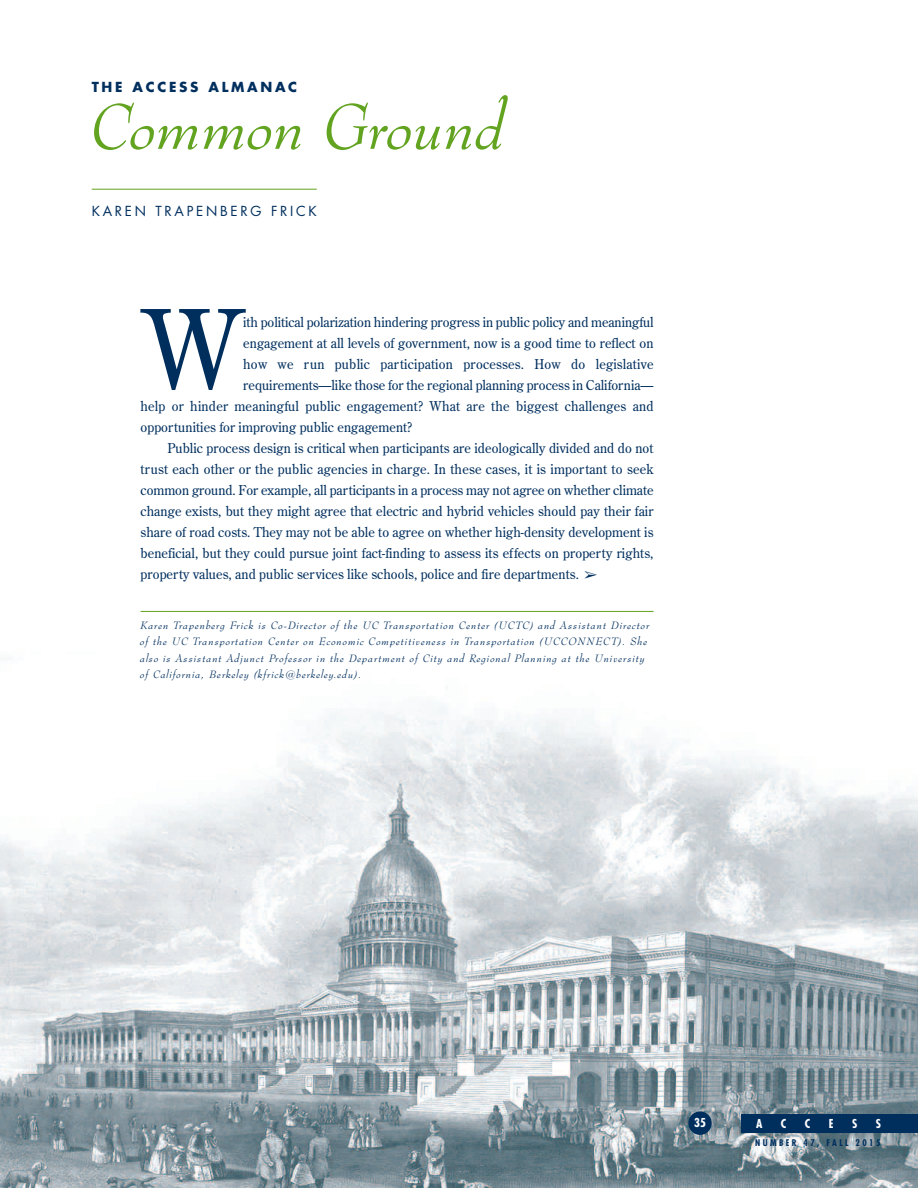
<style>
.page{position:relative;width:918px;height:1188px;background:#fff}
.page>*{position:absolute;margin:0;border:0;box-sizing:border-box;transform-origin:0 0}
.t1{font:110.7px "Century Old Style";color:#002f5e;scale:.96 1}
.t2{font:italic 63px "Bernhard Modern BT";color:#62a320}
.t3{font:13.5px "Century Old Style";letter-spacing:.005em;color:#002f5e;scale:.96 1}
.t4{font:13.5px "Futura";letter-spacing:.2em;color:#002f5e}
.t5{font:700 13.5px "Futura LT";letter-spacing:.2em;color:#002f5e}
.t6{font:700 condensed 12px "Futura";color:#fff}
.t7{font:italic 10.5px/16.5px "Bernhard Modern BT";letter-spacing:.09em;color:#002f5e}
.t8{font:700 condensed 9px "Futura";letter-spacing:.27em;color:#002f5e}
</style>
<div class="page">
<img style="left:0;top:686px;width:918px;height:502px">
<div style="left:688px;top:1112px;width:24px;height:23px;background:#002f5e;border-radius:50%"></div>
<div style="left:741px;top:1114px;width:177px;height:19px;background:#002f5e"></div>
<hr style="left:141px;top:611px;width:513px;height:1px;background:#62a320">
<hr style="left:92px;top:189px;width:225px;height:1px;background:#62a320">
<p class="t5" style="left:92px;top:78px;width:207px">THE ACCESS ALMANAC</p>
<h2 class="t2" style="left:92px;top:95px;width:417px">Common Ground</h2>
<p class="t4" style="left:92px;top:205px;width:227px">KAREN TRAPENBERG FRICK</p>
<h1 class="t1" style="left:143px;top:287px;width:106px">W</h1>
<p class="t3" style="left:243px;top:314px;width:429px">ith political polarization hindering progress in public policy and meaningful</p>
<p class="t3" style="left:243px;top:335px;width:429px">engagement at all levels of government, now is a good time to reflect on</p>
<p class="t3" style="left:243px;top:356px;width:429px">how we run public participation processes. How do legislative</p>
<p class="t3" style="left:243px;top:377px;width:429px">requirements—like those for the regional planning process in California—</p>
<p class="t3" style="left:141px;top:398px;width:536px">help or hinder meaningful public engagement? What are the biggest challenges and</p>
<p class="t3" style="left:141px;top:419px;width:285px">opportunities for improving public engagement?</p>
<p class="t3" style="left:168px;top:440px;width:508px">Public process design is critical when participants are ideologically divided and do not</p>
<p class="t3" style="left:141px;top:461px;width:536px">trust each other or the public agencies in charge. In these cases, it is important to seek</p>
<p class="t3" style="left:141px;top:482px;width:536px">common ground. For example, all participants in a process may not agree on whether climate</p>
<p class="t3" style="left:141px;top:503px;width:536px">change exists, but they might agree that electric and hybrid vehicles should pay their fair</p>
<p class="t3" style="left:141px;top:524px;width:536px">share of road costs. They may not be able to agree on whether high-density development is</p>
<p class="t3" style="left:141px;top:545px;width:536px">beneficial, but they could pursue joint fact-finding to assess its effects on property rights,</p>
<p class="t3" style="left:141px;top:566px;width:478px">property values, and public services like schools, police and fire departments. ➢</p>
<p class="t7" style="left:141px;top:617px;width:511px">Karen Trapenberg Frick is Co-Director of the UC Transportation Center (UCTC) and Assistant Director of the UC Transportation Center on Economic Competitiveness in Transportation (UCCONNECT). She also is Assistant Adjunct Professor in the Department of City and Regional Planning at the University of California, Berkeley (kfrick@berkeley.edu).</p>
<p class="t6" style="left:694px;top:1117px;width:13px">35</p>
<p class="t6" style="left:756px;top:1119px;width:8px">A</p>
<p class="t6" style="left:781px;top:1119px;width:7px">C</p>
<p class="t6" style="left:805px;top:1119px;width:7px">C</p>
<p class="t6" style="left:829px;top:1119px;width:6px">E</p>
<p class="t6" style="left:852px;top:1119px;width:7px">S</p>
<p class="t6" style="left:876px;top:1119px;width:7px">S</p>
<p class="t8" style="left:755px;top:1139px;width:127px">NUMBER 47, FALL 2015</p>
</div>
